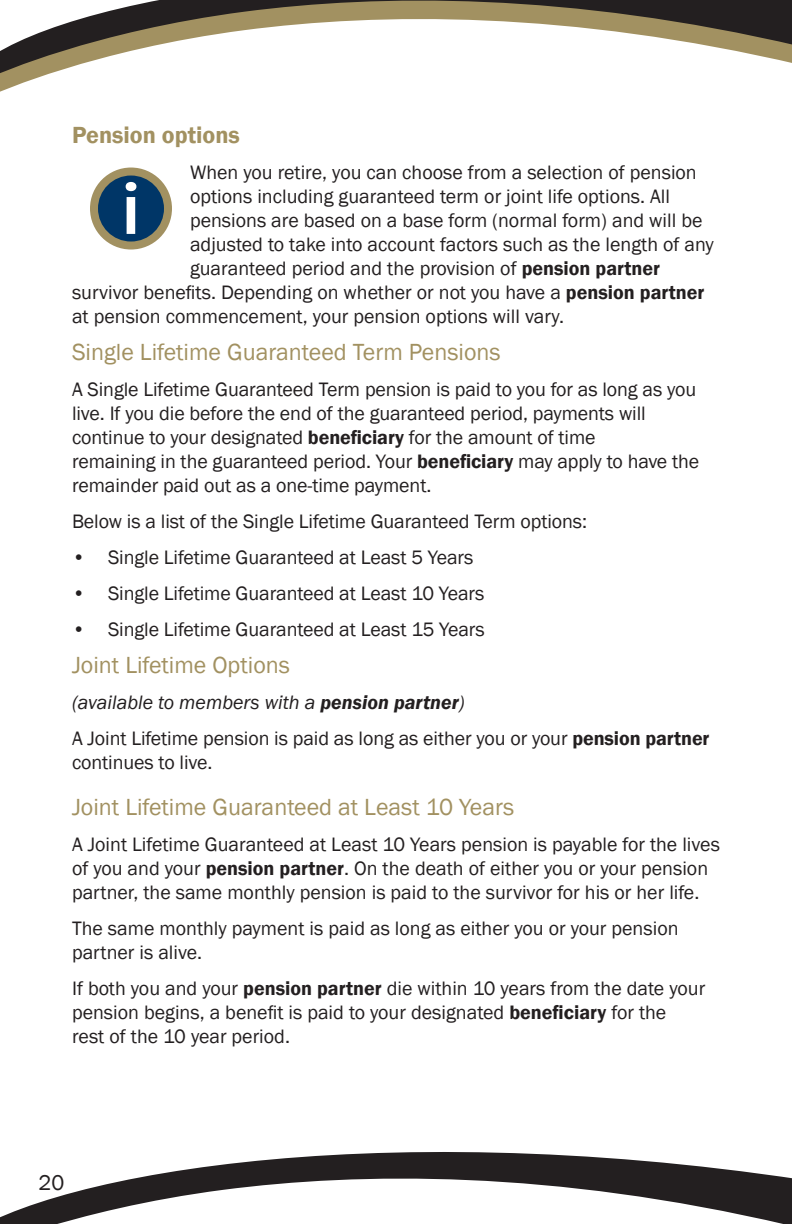
<style>
.page{position:relative;width:792px;height:1224px;background:#fff}
.page>*{position:absolute;margin:0;border:0;box-sizing:border-box;transform-origin:0 0}
.t1{font:92px "Estrangelo Edessa";color:#fff}
.t2{font:24px "Franklin Gothic";color:#a29161}
.t3{font:600 24px "Franklin Gothic";color:#a29161}
.t4{font:22px "Franklin Gothic";color:#231f20}
.t5{font:20px/24px "Franklin Gothic";color:#231f20}
.s1{font-weight:600}
.s2{font-style:italic}
.s3{font-weight:600;font-style:italic}
</style>
<div class="page">
<svg style="left:0;top:0;width:792px;height:168px"></svg>
<svg style="left:0;top:1152px;width:792px;height:72px"></svg>
<div style="left:90px;top:168px;width:82px;height:82px;background:#a29161;border-radius:50%"></div>
<div style="left:98px;top:176px;width:66px;height:66px;background:#003667;border-radius:50%"></div>
<p class="t3" style="left:72px;top:120px;width:170px">Pension options</p>
<h1 class="t1" style="left:120px;top:160px;width:24px">i</h1>
<p class="t5" style="left:190px;top:161px;width:508px">When you retire, you can choose from a selection of pension</p>
<p class="t5" style="left:190px;top:185px;width:482px">options including guaranteed term or joint life options. All</p>
<p class="t5" style="left:190px;top:209px;width:514px">pensions are based on a base form (normal form) and will be</p>
<p class="t5" style="left:190px;top:233px;width:525px">adjusted to take into account factors such as the length of any</p>
<p class="t5" style="left:190px;top:257px;width:472px">guaranteed period and the provision of <span class="s1">pension partner</span></p>
<p class="t5" style="left:72px;top:281px;width:634px">survivor benefits. Depending on whether or not you have a <span class="s1">pension partner</span></p>
<p class="t5" style="left:72px;top:305px;width:494px">at pension commencement, your pension options will vary.</p>
<p class="t2" style="left:72px;top:337px;width:430px">Single Lifetime Guaranteed Term Pensions</p>
<p class="t5" style="left:72px;top:378px;width:629px">A Single Lifetime Guaranteed Term pension is paid to you for as long as you live. If you die before the end of the guaranteed period, payments will continue to your designated <span class="s1">beneficiary</span> for the amount of time<br>remaining in the guaranteed period. Your <span class="s1">beneficiary</span> may apply to have the remainder paid out as a one-time payment.</p>
<p class="t5" style="left:72px;top:510px;width:517px">Below is a list of the Single Lifetime Guaranteed Term options:</p>
<p class="t5" style="left:72px;top:546px;width:403px">• Single Lifetime Guaranteed at Least 5 Years</p>
<p class="t5" style="left:72px;top:582px;width:414px">• Single Lifetime Guaranteed at Least 10 Years</p>
<p class="t5" style="left:72px;top:618px;width:414px">• Single Lifetime Guaranteed at Least 15 Years</p>
<p class="t2" style="left:72px;top:650px;width:219px">Joint Lifetime Options</p>
<p class="t5" style="left:72px;top:685px;width:639px;line-height:36px"><span class="s2">(available to members with a</span> <span class="s3">pension partner</span><span class="s2">)<br></span>A Joint Lifetime pension is paid as long as either you or your <span class="s1">pension partner</span></p>
<p class="t5" style="left:72px;top:751px;width:142px">continues to live.</p>
<p class="t2" style="left:72px;top:792px;width:444px">Joint Lifetime Guaranteed at Least 10 Years</p>
<p class="t5" style="left:72px;top:833px;width:649px">A Joint Lifetime Guaranteed at Least 10 Years pension is payable for the lives of you and your <span class="s1">pension partner</span>. On the death of either you or your pension partner, the same monthly pension is paid to the survivor for his or her life.</p>
<p class="t5" style="left:72px;top:917px;width:608px">The same monthly payment is paid as long as either you or your pension partner is alive.</p>
<p class="t5" style="left:72px;top:977px;width:635px">If both you and your <span class="s1">pension partner</span> die within 10 years from the date your pension begins, a benefit is paid to your designated <span class="s1">beneficiary</span> for the<br>rest of the 10 year period.</p>
<p class="t4" style="left:39px;top:1169px;width:27px">20</p>
</div>
